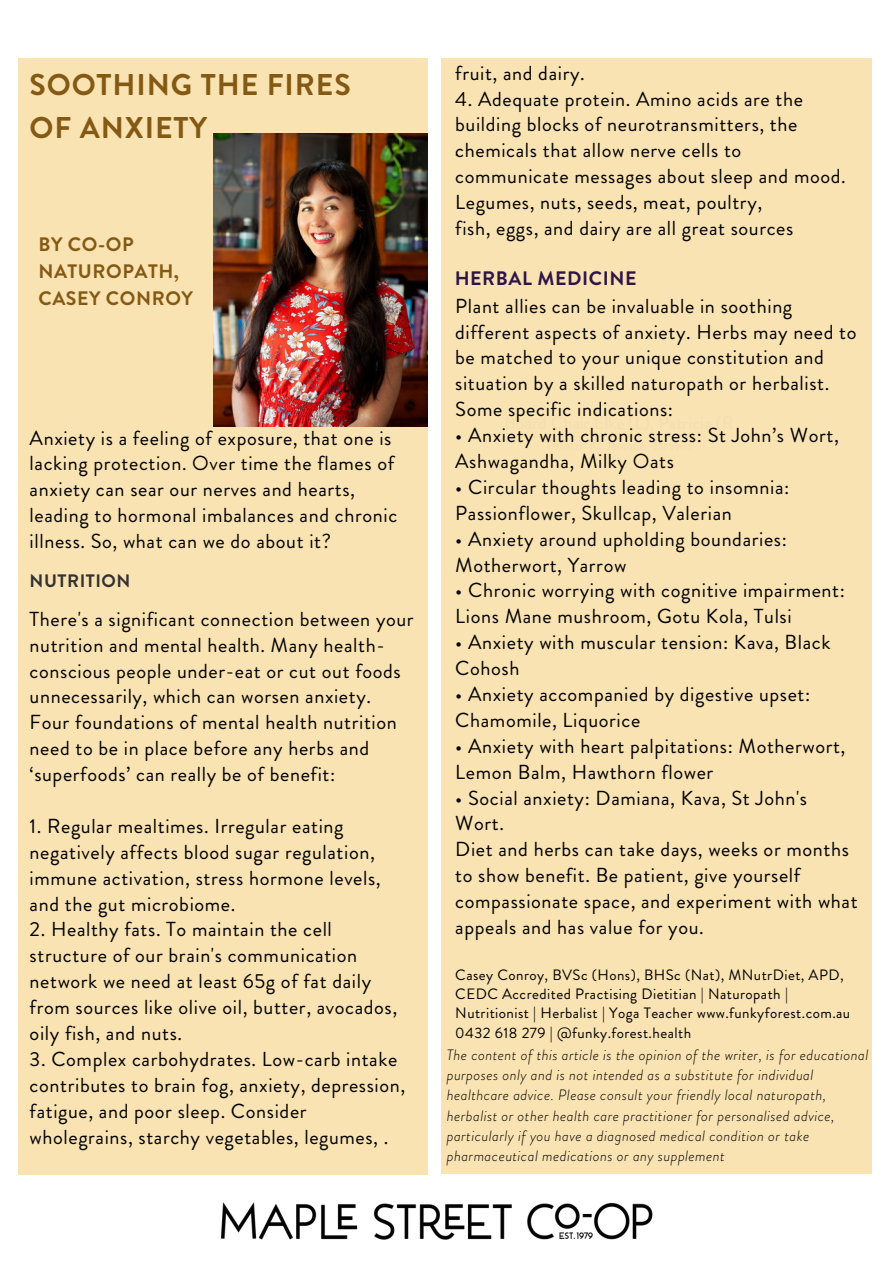
<style>
.page{position:relative;width:894px;height:1264px;background:#fff}
.page>*{position:absolute;margin:0;border:0;box-sizing:border-box;transform-origin:0 0}
.t1{font:700 30px/42.6px "Brandon Grotesque";letter-spacing:.03em;color:#845913}
.t2{font:20.25px/25.8px "Brandon Grotesque";letter-spacing:.03em;color:#000}
.t3{font:700 19.5px/27px "Brandon Grotesque";letter-spacing:.03em;color:#845913}
.t4{font:700 19.5px "Brandon Grotesque";letter-spacing:.03em;color:#2f1546}
.t5{font:700 18px "Brandon Grotesque";letter-spacing:.03em;color:#323232}
.t6{font:18px "Brandon Grotesque";color:#000}
.t7{font:italic 300 15px/20.2px "Brandon Grotesque";letter-spacing:.03em;color:#000}
.t8{font:15px/19.2px "Brandon Grotesque";letter-spacing:.03em;color:#000}
</style>
<div class="page">
<div style="left:19px;top:59px;width:408px;height:1115px;background:#f9e3b3"></div>
<img style="left:220px;top:1202px;width:432px;height:37px">
<div style="left:441px;top:59px;width:430px;height:1114px;background:#f9e3b3"></div>
<img style="left:213px;top:134px;width:214px;height:292px">
<h1 class="t1" style="left:30px;top:64px;width:322px">SOOTHING THE FIRES<br>OF ANXIETY</h1>
<p class="t3" style="left:38px;top:231px;width:156px">BY CO-OP<br>NATUROPATH,<br>CASEY CONROY</p>
<p class="t2" style="left:30px;top:425px;width:369px">Anxiety is a feeling of exposure, that one is lacking protection. Over time the flames of anxiety can sear our nerves and hearts, leading to hormonal imbalances and chronic illness. So, what can we do about it?</p>
<p class="t5" style="left:30px;top:568px;width:102px">NUTRITION</p>
<p class="t2" style="left:30px;top:606px;width:385px">There's a significant connection between your nutrition and mental health. Many health&shy;conscious people under-eat or cut out foods unnecessarily, which can worsen anxiety.<br>Four foundations of mental health nutrition need to be in place before any herbs and 8superfoods9 can really be of benefit:</p>
<p class="t2" style="left:30px;top:813px;width:352px">1. Regular mealtimes. Irregular eating negatively affects blood sugar regulation, immune activation, stress hormone levels, and the gut microbiome.</p>
<p class="t2" style="left:30px;top:916px;width:369px">2. Healthy fats. To maintain the cell structure of our brain's communication network we need at least 65g of fat daily from sources like olive oil, butter, avocados, oily fish, and nuts.</p>
<p class="t2" style="left:30px;top:1046px;width:377px">3. Complex carbohydrates. Low-carb intake contributes to brain fog, anxiety, depression, fatigue, and poor sleep. Consider wholegrains, starchy vegetables, legumes, .</p>
<p class="t2" style="left:455px;top:60px;width:131px">fruit, and dairy.</p>
<p class="t2" style="left:455px;top:86px;width:392px">4. Adequate protein. Amino acids are the building blocks of neurotransmitters, the chemicals that allow nerve cells to communicate messages about sleep and mood.<br>Legumes, nuts, seeds, meat, poultry,<br>fish, eggs, and dairy are all great sources</p>
<p class="t6" style="left:454px;top:137px;width:6px">.</p>
<p class="t4" style="left:454px;top:265px;width:183px">HERBAL MEDICINE</p>
<p class="t2" style="left:455px;top:293px;width:402px">Plant allies can be invaluable in soothing different aspects of anxiety. Herbs may need to be matched to your unique constitution and situation by a skilled naturopath or herbalist.<br>Some specific indications:</p>
<p class="t2" style="left:455px;top:422px;width:385px">• Anxiety with chronic stress: St John9s Wort,<br>Ashwagandha, Milky Oats</p>
<p class="t2" style="left:455px;top:474px;width:335px">• Circular thoughts leading to insomnia:<br>Passionflower, Skullcap, Valerian</p>
<p class="t2" style="left:455px;top:526px;width:333px">• Anxiety around upholding boundaries:<br>Motherwort, Yarrow</p>
<p class="t2" style="left:455px;top:578px;width:391px">• Chronic worrying with cognitive impairment:<br>Lions Mane mushroom, Gotu Kola, Tulsi</p>
<p class="t2" style="left:455px;top:629px;width:377px">• Anxiety with muscular tension: Kava, Black<br>Cohosh</p>
<p class="t2" style="left:455px;top:681px;width:356px">• Anxiety accompanied by digestive upset:<br>Chamomile, Liquorice</p>
<p class="t2" style="left:455px;top:733px;width:391px">• Anxiety with heart palpitations: Motherwort,<br>Lemon Balm, Hawthorn flower</p>
<p class="t2" style="left:455px;top:785px;width:403px">• Social anxiety: Damiana, Kava, St John's Wort.<br>Diet and herbs can take days, weeks or months to show benefit. Be patient, give yourself compassionate space, and experiment with what appeals and has value for you.</p>
<p class="t8" style="left:455px;top:965px;width:396px">Casey Conroy, BVSc (Hons), BHSc (Nat), MNutrDiet, APD, CEDC Accredited Practising Dietitian | Naturopath | Nutritionist | Herbalist | Yoga Teacher www.funkyforest.com.au 0432 618 279 | @funky.forest.health</p>
<p class="t7" style="left:446px;top:1044px;width:423px">The content of this article is the opinion of the writer, is for educational purposes only and is not intended as a substitute for individual healthcare advice. Please consult your friendly local naturopath, herbalist or other health care practitioner for personalised advice, particularly if you have a diagnosed medical condition or take pharmaceutical medications or any supplement</p>
</div>
